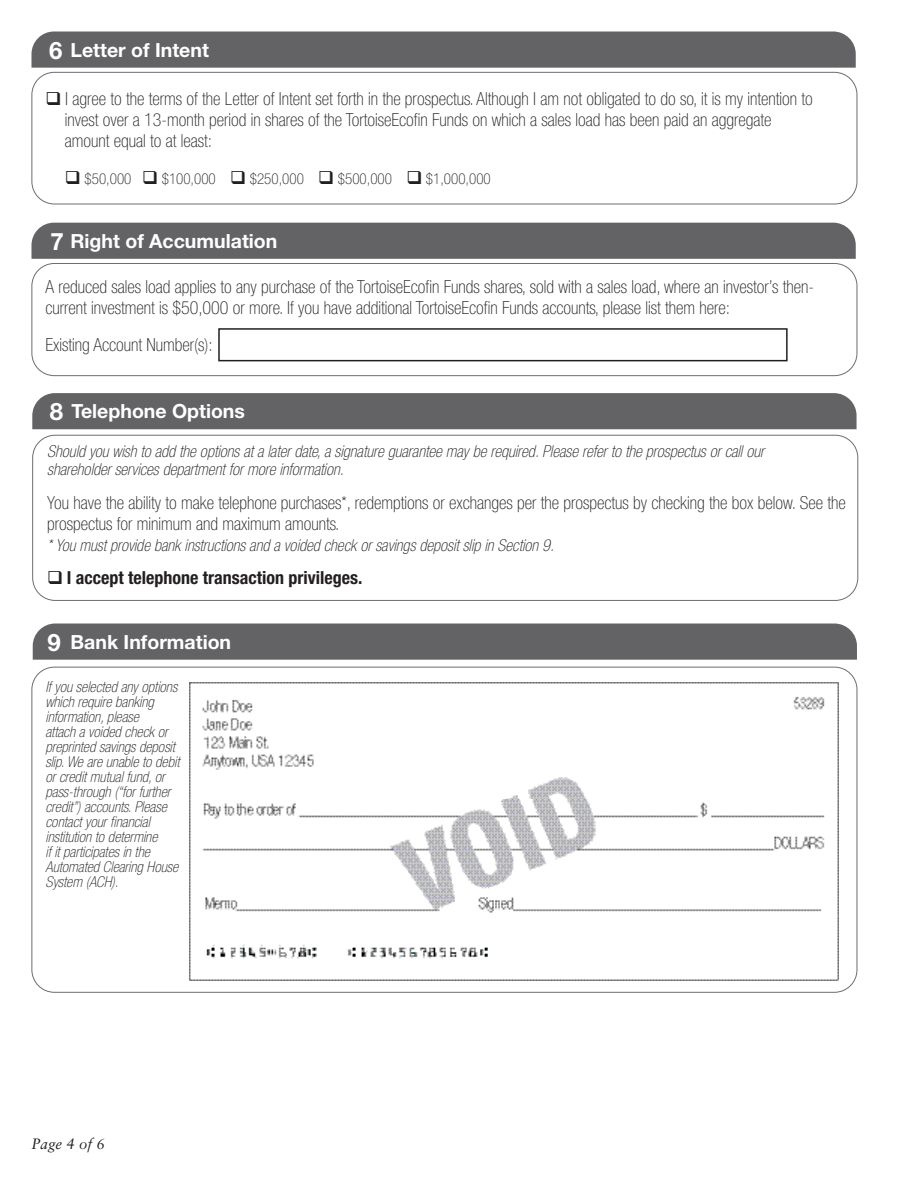
<style>
.page{position:relative;width:918px;height:1188px;background:#fff}
.page>*{position:absolute;margin:0;border:0;box-sizing:border-box;transform-origin:0 0}
.t1{font:700 24px "Helvetica Neue";color:#fff}
.t2{font:700 19.5px "Helvetica Neue";color:#fff}
.t3{font:100 condensed 18px/21px "Helvetica Neue";color:#231f20}
.t4{font:700 condensed 18px "Helvetica Neue";color:#231f20}
.t5{font:italic 100 condensed 16.5px/18px "Helvetica Neue";color:#231f20}
.t6{font:italic 100 condensed 15px/15px "Helvetica Neue";color:#231f20}
.t7{font:100 condensed 15px "Helvetica Neue";color:#231f20}
.t8{font:italic 15px "Sabon";color:#231f20}
</style>
<div class="page">
<div style="left:33px;top:624px;width:824px;height:36px;background:#636366"></div>
<img style="left:189px;top:683px;width:649px;height:298px">
<div style="left:32px;top:393px;width:825px;height:36px;background:#636366"></div>
<div style="left:32px;top:435px;width:826px;height:166px;border:1px solid #6c6d70;border-radius:22px"></div>
<div style="left:32px;top:31px;width:824px;height:37px;background:#636366"></div>
<div style="left:32px;top:72px;width:825px;height:132px;border:1px solid #6c6d70;border-radius:23px"></div>
<div style="left:32px;top:223px;width:824px;height:36px;background:#636366"></div>
<div style="left:32px;top:263px;width:825px;height:113px;border:1px solid #6c6d70;border-radius:22px"></div>
<div style="left:218px;top:328px;width:570px;height:33px;border:2px solid #231f20"></div>
<p class="t1" style="left:49px;top:35px;width:15px">6</p>
<p class="t2" style="left:71px;top:38px;width:140px">Letter of Intent</p>
<p class="t3" style="left:65px;top:88px;width:749px;text-indent:-19px">❑ I agree to the terms of the Letter of Intent set forth in the prospectus. Although I am not obligated to do so, it is my intention to invest over a 13-month period in shares of the TortoiseEcofin Funds on which a sales load has been paid an aggregate amount equal to at least:</p>
<p class="t7" style="left:65px;top:170px;width:427px">❑ $50,000 ❑ $100,000 ❑ $250,000 ❑ $500,000 ❑ $1,000,000</p>
<p class="t1" style="left:51px;top:227px;width:15px">7</p>
<p class="t2" style="left:71px;top:229px;width:208px">Right of Accumulation</p>
<p class="t3" style="left:45px;top:276px;width:770px">A reduced sales load applies to any purchase of the TortoiseEcofin Funds shares, sold with a sales load, where an investor’s then&shy;current investment is $50,000 or more. If you have additional TortoiseEcofin Funds accounts, please list them here:</p>
<p class="t3" style="left:45px;top:334px;width:169px">Existing Account Number(s):</p>
<p class="t1" style="left:50px;top:397px;width:15px">8</p>
<p class="t2" style="left:71px;top:399px;width:175px">Telephone Options</p>
<p class="t5" style="left:47px;top:442px;width:718px">Should you wish to add the options at a later date, a signature guarantee may be required. Please refer to the prospectus or call our shareholder services department for more information.</p>
<p class="t3" style="left:47px;top:492px;width:800px">You have the ability to make telephone purchases*, redemptions or exchanges per the prospectus by checking the box below. See the prospectus for minimum and maximum amounts.</p>
<p class="t5" style="left:47px;top:536px;width:508px">* You must provide bank instructions and a voided check or savings deposit slip in Section 9.</p>
<p class="t4" style="left:47px;top:566px;width:317px">❑ I accept telephone transaction privileges.</p>
<p class="t1" style="left:48px;top:627px;width:15px">9</p>
<p class="t2" style="left:71px;top:630px;width:162px">Bank Information</p>
<p class="t6" style="left:45px;top:680px;width:135px">If you selected any options which require banking information, please<br>attach a voided check or preprinted savings deposit slip. We are unable to debit or credit mutual fund, or pass-through (“for further credit”) accounts. Please contact your financial institution to determine<br>if it participates in the<br>Automated Clearing House<br>System (ACH).</p>
<p class="t8" style="left:32px;top:1135px;width:75px">Page 4 of 6</p>
</div>
